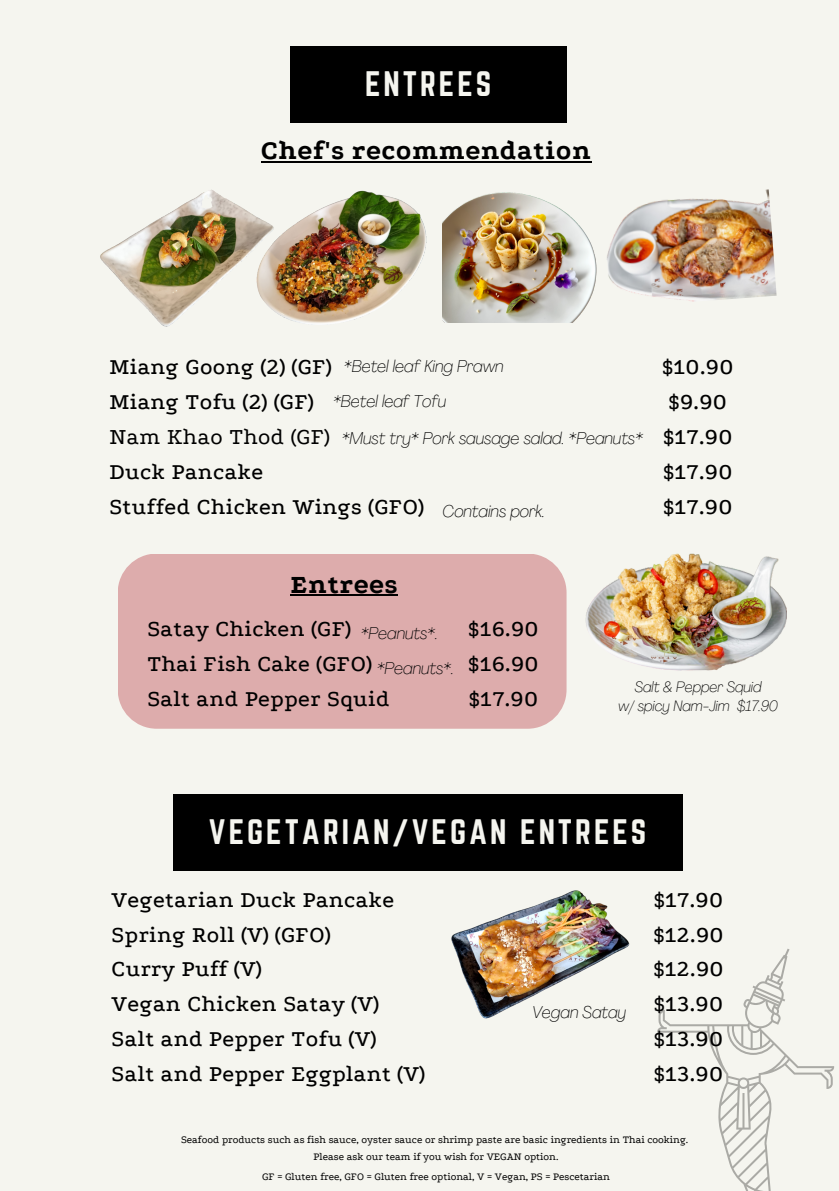
<style>
.page{position:relative;width:839px;height:1191px;background:#fff}
.page>*{position:absolute;margin:0;border:0;box-sizing:border-box;transform-origin:0 0}
.t1{font:31px "Norwester";letter-spacing:.095em;color:#f5f5ef}
.t2{font:800 27.8px "Podkova";letter-spacing:.02em;color:#000}
.t3{font:500 23.4px/34.8px "Podkova";letter-spacing:.02em;color:#000}
.t4{font:23.4px "Podkova";letter-spacing:.02em;color:#000}
.t5{font:italic 100 17px "Agrandir";color:#000}
.t6{font:italic 100 15px/19.8px "Agrandir";color:#000;text-align:center}
.t7{font:11px/17.2px "Podkova";color:#000;text-align:center}
</style>
<div class="page">
<div style="left:0;top:0;width:838px;height:1191px;background:#f5f5ef"></div>
<div style="left:290px;top:46px;width:276px;height:76px;background:#000"></div>
<svg style="left:657px;top:949px;width:177px;height:242px"></svg>
<img style="left:596px;top:189px;width:180px;height:113px">
<img style="left:100px;top:189px;width:148px;height:138px">
<img style="left:248px;top:190px;width:179px;height:134px">
<img style="left:585px;top:553px;width:201px;height:118px">
<div style="left:173px;top:795px;width:509px;height:76px;background:#000"></div>
<img style="left:451px;top:890px;width:179px;height:129px">
<img style="left:442px;top:192px;width:154px;height:130px">
<div style="left:118px;top:554px;width:448px;height:175px;background:#ddacac;border-radius:39px"></div>
<hr style="left:261px;top:161px;width:330px;height:2px;background:#000">
<hr style="left:290px;top:594px;width:108px;height:2px;background:#000">
<h1 class="t1" style="left:365px;top:65px;width:128px">ENTREES</h1>
<p class="t2" style="left:261px;top:135px;width:331px">Chef's recommendation</p>
<p class="t3" style="left:109px;top:350px;width:223px">Miang Goong (2) (GF)<br>Miang Tofu (2) (GF)</p>
<p class="t4" style="left:109px;top:424px;width:222px">Nam Khao Thod (GF)</p>
<p class="t3" style="left:109px;top:454px;width:316px">Duck Pancake<br>Stuffed Chicken Wings (GFO)</p>
<p class="t5" style="left:344px;top:359px;width:161px">*Betel leaf King Prawn</p>
<p class="t5" style="left:333px;top:394px;width:115px">*Betel leaf Tofu</p>
<p class="t5" style="left:341px;top:432px;width:303px">*Must try* Pork sausage salad. *Peanuts*</p>
<p class="t5" style="left:442px;top:504px;width:104px">Contains pork.</p>
<p class="t3" style="left:662px;top:350px;width:72px">$10.90 $9.90 $17.90 $17.90 $17.90</p>
<p class="t2" style="left:290px;top:569px;width:108px">Entrees</p>
<p class="t3" style="left:147px;top:612px;width:243px">Satay Chicken (GF)<br>Thai Fish Cake (GFO)<br>Salt and Pepper Squid</p>
<p class="t3" style="left:468px;top:612px;width:71px;text-align:justify">$16.90 $16.90 $17.90</p>
<p class="t5" style="left:361px;top:626px;width:78px">*Peanuts*.</p>
<p class="t5" style="left:377px;top:661px;width:78px">*Peanuts*.</p>
<p class="t6" style="left:618px;top:678px;width:161px">Salt &amp; Pepper Squid<br>w/ spicy Nam-Jim $17.90</p>
<h1 class="t1" style="left:209px;top:813px;width:439px">VEGETARIAN/VEGAN ENTREES</h1>
<p class="t3" style="left:112px;top:882px;width:315px">Vegetarian Duck Pancake<br>Spring Roll (V) (GFO)<br>Curry Puff (V)<br>Vegan Chicken Satay (V)<br>Salt and Pepper Tofu (V)<br>Salt and Pepper Eggplant (V)</p>
<p class="t5" style="left:532px;top:1005px;width:95px">Vegan Satay</p>
<p class="t3" style="left:653px;top:882px;width:71px;text-align:justify">$17.90 $12.90 $12.90 $13.90 $13.90 $13.90</p>
<p class="t7" style="left:181px;top:1131px;width:509px">Seafood products such as fish sauce, oyster sauce or shrimp paste are basic ingredients in Thai cooking.<br>Please ask our team if you wish for VEGAN option.</p>
<p class="t7" style="left:262px;top:1168px;width:349px">GF = Gluten free, GFO = Gluten free optional, V = Vegan, PS = Pescetarian</p>
</div>
